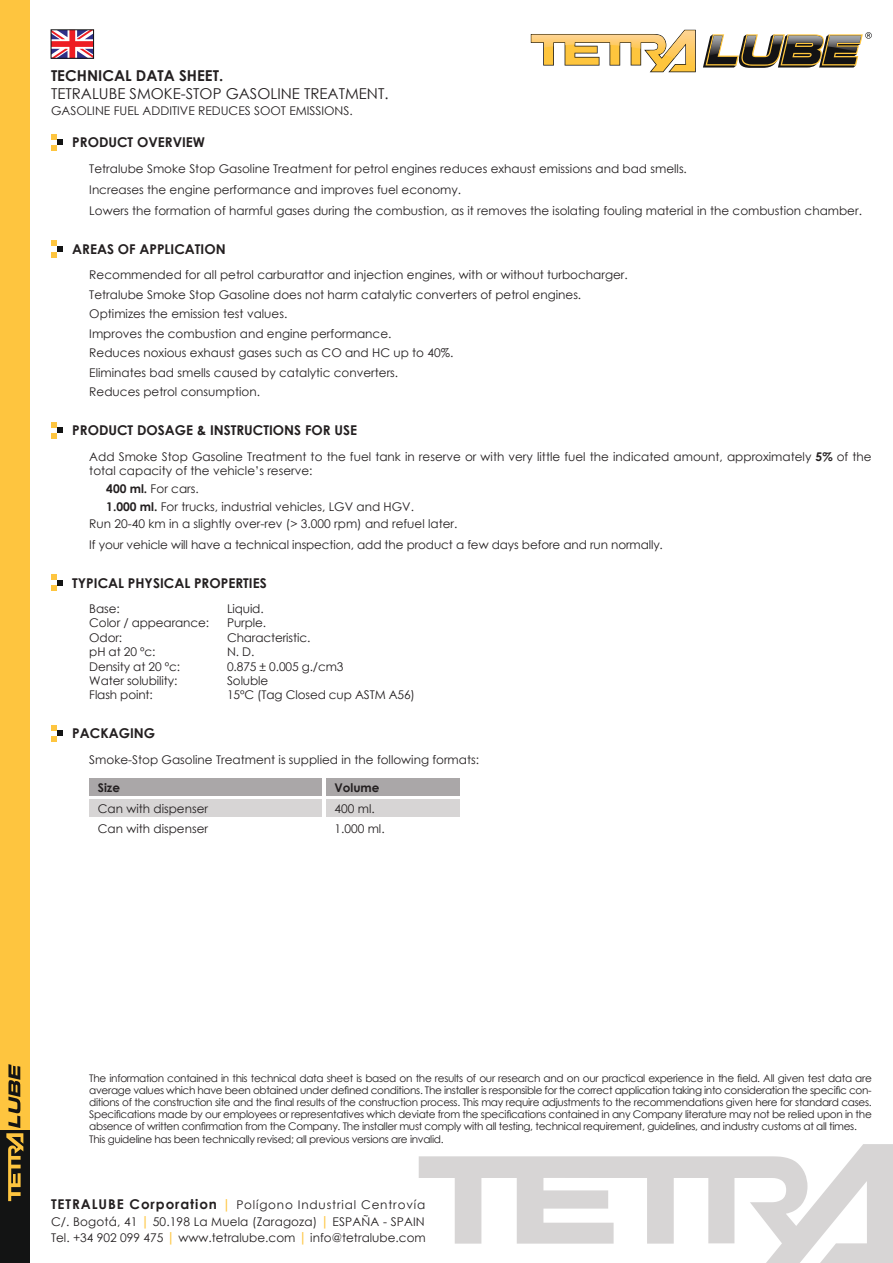
<style>
.page{position:relative;width:893px;height:1263px;background:#fff}
.page>*{position:absolute;margin:0;border:0;box-sizing:border-box;transform-origin:0 0}
.t1{font:15px "Century Gothic";color:#231f20}
.t2{font:700 15px "Century Gothic";color:#231f20}
.t3{font:700 13.5px "Century Gothic";color:#231f20}
.t4{font:12px/14.4px "Century Gothic";color:#231f20}
.t5{font:700 12px "Century Gothic";color:#231f20}
.t6{font:10.5px/12px "Century Gothic";letter-spacing:-.03em;color:#231f20;text-align:justify}
.s1{font-weight:700}
.s2{font-weight:700;font-size:13.5px}
.s3{font-weight:700;font-size:13.5px;color:#fec53f}
</style>
<div class="page">
<div style="left:0;top:1130px;width:30px;height:133px;background:#131414"></div>
<div style="left:0;top:0;width:30px;height:1130px;background:#fec53f"></div>
<svg style="left:6px;top:1064px;width:17px;height:137px"></svg>
<svg style="left:419px;top:1144px;width:474px;height:119px"></svg>
<svg style="left:531px;top:30px;width:165px;height:42px"></svg>
<svg style="left:703px;top:32px;width:169px;height:36px"></svg>
<svg style="left:53px;top:32px;width:39px;height:24px"></svg>
<svg style="left:51px;top:134px;width:11px;height:17px"></svg>
<svg style="left:51px;top:240px;width:11px;height:17px"></svg>
<svg style="left:51px;top:422px;width:11px;height:17px"></svg>
<svg style="left:51px;top:574px;width:11px;height:17px"></svg>
<svg style="left:51px;top:725px;width:11px;height:17px"></svg>
<div style="left:89px;top:779px;width:233px;height:17px;background:#aaa7a8"></div>
<div style="left:89px;top:800px;width:233px;height:17px;background:#d7d5d5"></div>
<div style="left:326px;top:779px;width:133px;height:17px;background:#aaa7a8"></div>
<div style="left:326px;top:800px;width:133px;height:17px;background:#d7d5d5"></div>
<p class="t2" style="left:51px;top:65px;width:174px">TECHNICAL DATA SHEET.</p>
<p class="t1" style="left:51px;top:84px;width:339px">TETRALUBE SMOKE-STOP GASOLINE TREATMENT.</p>
<p class="t4" style="left:51px;top:104px;width:76px">GASOLINE fuel</p>
<p class="t4" style="left:143px;top:104px;width:121px">additive reduces soot</p>
<p class="t4" style="left:289px;top:104px;width:8px">emissions</p>
<p class="t4" style="left:349px;top:104px;width:5px">.</p>
<p class="t3" style="left:72px;top:132px;width:134px">PRODUCT OVERVIEW</p>
<p class="t4" style="left:89px;top:158px;width:774px;line-height:21px">Tetralube Smoke Stop Gasoline Treatment for petrol engines reduces exhaust emissions and bad smells.<br>Increases the engine performance and improves fuel economy.<br>Lowers the formation of harmful gases during the combustion, as it removes the isolating fouling material in the combustion chamber.</p>
<p class="t3" style="left:72px;top:239px;width:77px">AREAS OF APP</p>
<p class="t3" style="left:165px;top:239px;width:63px">LICATION</p>
<p class="t4" style="left:89px;top:265px;width:540px;line-height:19.5px">Recommended for all petrol carburattor and injection engines, with or without turbocharger.<br>Tetralube Smoke Stop Gasoline does not harm catalytic converters of petrol engines.<br>Optimizes the emission test values.<br>Improves the combustion and engine performance.<br>Reduces noxious exhaust gases such as CO and HC up to 40%.<br>Eliminates bad smells caused by catalytic converters.<br>Reduces petrol consumption.</p>
<p class="t3" style="left:72px;top:420px;width:18px">PRODUCT</p>
<p class="t3" style="left:137px;top:420px;width:10px">DOS</p>
<p class="t3" style="left:165px;top:420px;width:194px">AGE &amp; INSTRUCTIONS FOR USE</p>
<p class="t4" style="left:89px;top:449px;width:784px">Add Smoke Stop Gasoline Treatment to the fuel tank in reserve or with very little fuel the indicated amount, approximately <span class="s1">5%</span> of the total capacity of the vehicle’s reserve:</p>
<p class="t4" style="left:106px;top:479px;width:309px;line-height:18px"><span class="s1">400 ML.</span> For cars.<br><span class="s1">1.000 ML.</span> For trucks, industrial vehicles, LGV and HGV.</p>
<p class="t4" style="left:89px;top:512px;width:575px;line-height:21px">Run 20-40 km in a slightly over-rev (&gt; 3.000 rpm) and refuel later.<br>If your vehicle will have a technical inspection, add the product a few days before and run normally.</p>
<p class="t3" style="left:72px;top:572px;width:196px">TYPICAL PHYSICAL PROPERTIES</p>
<p class="t4" style="left:89px;top:601px;width:121px">Base:<br>Color / appearance:<br>Odor:<br>pH at 20 ºc:<br>Density at 20 ºc:<br>Water solubility:<br>Flash point:</p>
<p class="t4" style="left:227px;top:601px;width:189px">Liquid.<br>Purple.<br>Characteristic.<br>N. D.<br>0.875 ± 0.005 g./cm3<br>Soluble<br>15ºC (Tag Closed cup ASTM A56)</p>
<p class="t3" style="left:72px;top:723px;width:83px">PACKAGING</p>
<p class="t4" style="left:89px;top:752px;width:391px">Smoke-Stop Gasoline Treatment is supplied in the following formats:</p>
<p class="t5" style="left:98px;top:778px;width:24px">SIZE</p>
<p class="t4" style="left:98px;top:798px;width:112px;line-height:20.7px">Can with dispenser<br>Can with dispenser</p>
<p class="t5" style="left:334px;top:778px;width:47px">VOLUME</p>
<p class="t4" style="left:334px;top:798px;width:52px;line-height:20.7px">400 ml.<br>1.000 ml.</p>
<p class="t6" style="left:89px;top:1072px;width:784px">The information contained in this technical data sheet is based on the results of our research and on our practical experience in the field. All given test data are average values which have been obtained under defined conditions. The installer is responsible for the correct application taking into consideration the specific con&shy;ditions of the construction site and the final results of the construction process. This may require adjustments to the recommendations given here for standard cases.<br>Specifications made by our employees or representatives which deviate from the specifications contained in any Company literature may not be relied upon in the absence of written confirmation from the Company. The installer must comply with all testing, technical requirement, guidelines, and industry customs at all times.</p>
<p class="t6" style="left:89px;top:1133px;width:356px">This guideline has been technically revised; all previous versions are invalid.</p>
<p class="t4" style="left:51px;top:1197px;width:376px;line-height:16.2px;text-align:justify"><span class="s2">TETRALUBE CORPORATION</span> <span class="s3">|</span> Polígono Industrial Centrovía C/. Bogotá, 41 <span class="s3">|</span> 50.198 La Muela (Zaragoza) <span class="s3">|</span> ESPAÑA - SPAIN Tel. +34 902 099 475 <span class="s3">|</span> www.tetralube.com <span class="s3">|</span> info@tetralube.com</p>
</div>
